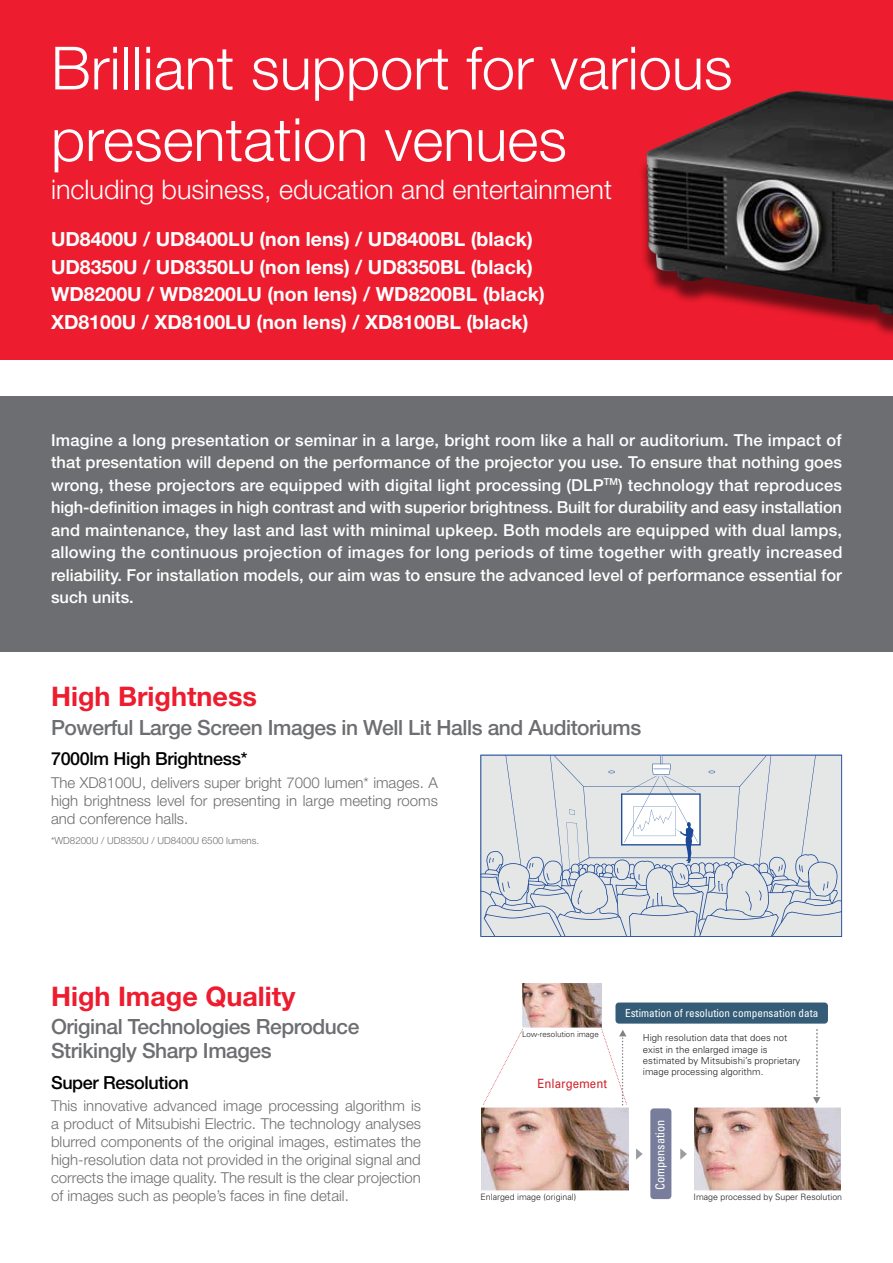
<style>
.page{position:relative;width:893px;height:1263px;background:#fff}
.page>*{position:absolute;margin:0;border:0;box-sizing:border-box;transform-origin:0 0}
.t1{font:300 59.7px/71.6px "Helvetica Neue";color:#fff}
.t2{font:300 27px "Helvetica Neue";color:#fff}
.t3{font:700 27px "Helvetica Neue";color:#ed1c2e}
.t4{font:500 21px/24px "Helvetica Neue";letter-spacing:-.02em;color:#6d6e71}
.t5{font:700 19.5px/27.6px "Helvetica Neue";color:#fff}
.t6{font:500 18px "Helvetica Neue";letter-spacing:-.02em;color:#000}
.t7{font:500 16.5px/22.5px "Helvetica Neue";color:#fff;text-align:justify}
.t8{font:300 15px/18px "Helvetica Neue";color:#6d6e71;text-align:justify}
.t9{font:12.75px "Univers";color:#d2232a;scale:.9 1}
.t10{font:condensed 12.3px "Univers";color:#fff}
.t11{font:condensed 11.25px "Univers";color:#fff}
.t12{font:300 9.75px "Helvetica Neue";color:#6d6e71}
.t13{font:300 9.6px/11.2px "Univers";color:#231f20}
.t14{font:300 8.85px "Univers";color:#231f20}
.t15{font:300 7.95px "Univers";color:#231f20}
</style>
<div class="page">
<div style="left:0;top:0;width:893px;height:6px;background:#ed1c2e"></div>
<div style="left:0;top:396px;width:893px;height:255px;background:#6d6e71"></div>
<div style="left:0;top:4px;width:893px;height:355px;background:#ed1c2e"></div>
<div style="left:638px;top:98px;width:255px;height:240px;background:#000;opacity:.55"></div>
<img style="left:646px;top:91px;width:247px;height:224px">
<svg style="left:480px;top:755px;width:362px;height:182px;background:#d7dbe1"></svg>
<svg style="left:483px;top:1029px;width:40px;height:76px"></svg>
<svg style="left:636px;top:1148px;width:7px;height:11px"></svg>
<svg style="left:680px;top:1148px;width:7px;height:12px"></svg>
<svg style="left:813px;top:1030px;width:7px;height:74px"></svg>
<div style="left:650px;top:1108px;width:21px;height:91px;background:#787d9b;border-radius:3px"></div>
<div style="left:615px;top:1002px;width:213px;height:21px;background:#355c77;border-radius:3px"></div>
<svg style="left:601px;top:1029px;width:26px;height:76px"></svg>
<img style="left:523px;top:983px;width:78px;height:44px">
<img style="left:482px;top:1108px;width:146px;height:82px">
<img style="left:694px;top:1108px;width:147px;height:82px">
<h1 class="t1" style="left:51px;top:31px;width:683px">Brilliant support for various presentation venues</h1>
<h2 class="t2" style="left:51px;top:173px;width:563px">including business, education and entertainment</h2>
<p class="t5" style="left:51px;top:225px;width:495px">UD8400U / UD8400LU (non lens) / UD8400BL (black)<br>UD8350U / UD8350LU (non lens) / UD8350BL (black)<br>WD8200U / WD8200LU (non lens) / WD8200BL (black)<br>XD8100U / XD8100LU (non lens) / XD8100BL (black)</p>
<p class="t7" style="left:51px;top:428px;width:793px">Imagine a long presentation or seminar in a large, bright room like a hall or auditorium. The impact of that presentation will depend on the performance of the projector you use. To ensure that nothing goes wrong, these projectors are equipped with digital light processing (DLP<sup>TM</sup>) technology that reproduces high-definition images in high contrast and with superior brightness. Built for durability and easy installation and maintenance, they last and last with minimal upkeep. Both models are equipped with dual lamps, allowing the continuous projection of images for long periods of time together with greatly increased reliability. For installation models, our aim was to ensure the advanced level of performance essential for such units.</p>
<h2 class="t3" style="left:51px;top:679px;width:207px">High Brightness</h2>
<p class="t4" style="left:51px;top:715px;width:592px">Powerful Large Screen Images in Well Lit Halls and Auditoriums</p>
<p class="t6" style="left:51px;top:748px;width:198px">7000lm High Brightness*</p>
<p class="t8" style="left:51px;top:773px;width:388px">The XD8100U, delivers super bright 7000 lumen* images. A high brightness level for presenting in large meeting rooms and conference halls.</p>
<p class="t12" style="left:51px;top:834px;width:210px">*WD8200U / UD8350U / UD8400U 6500 lumens.</p>
<h2 class="t3" style="left:51px;top:980px;width:246px">High Image Quality</h2>
<p class="t4" style="left:51px;top:1015px;width:310px">Original Technologies Reproduce<br>Strikingly Sharp Images</p>
<p class="t6" style="left:51px;top:1071px;width:139px">Super Resolution</p>
<p class="t8" style="left:51px;top:1096px;width:371px">This innovative advanced image processing algorithm is a product of Mitsubishi Electric. The technology analyses blurred components of the original images, estimates the high-resolution data not provided in the original signal and corrects the image quality. The result is the clear projection of images such as people’s faces in fine detail.</p>
<p class="t11" style="left:625px;top:1006px;width:195px">Estimation of resolution compensation data</p>
<p class="t15" style="left:522px;top:1030px;width:78px">Low-resolution image</p>
<p class="t13" style="left:643px;top:1032px;width:159px">High resolution data that does not exist in the enlarged image is estimated by Mitsubishi’s proprietary image processing algorithm.</p>
<p class="t9" style="left:537px;top:1076px;width:79px">Enlargement</p>
<p class="t10" style="left:652px;top:1190px;width:72px;rotate:-90deg">Compensation</p>
<p class="t14" style="left:480px;top:1191px;width:97px">Enlarged image (original)</p>
<p class="t14" style="left:694px;top:1192px;width:150px">Image processed by Super Resolution</p>
</div>
